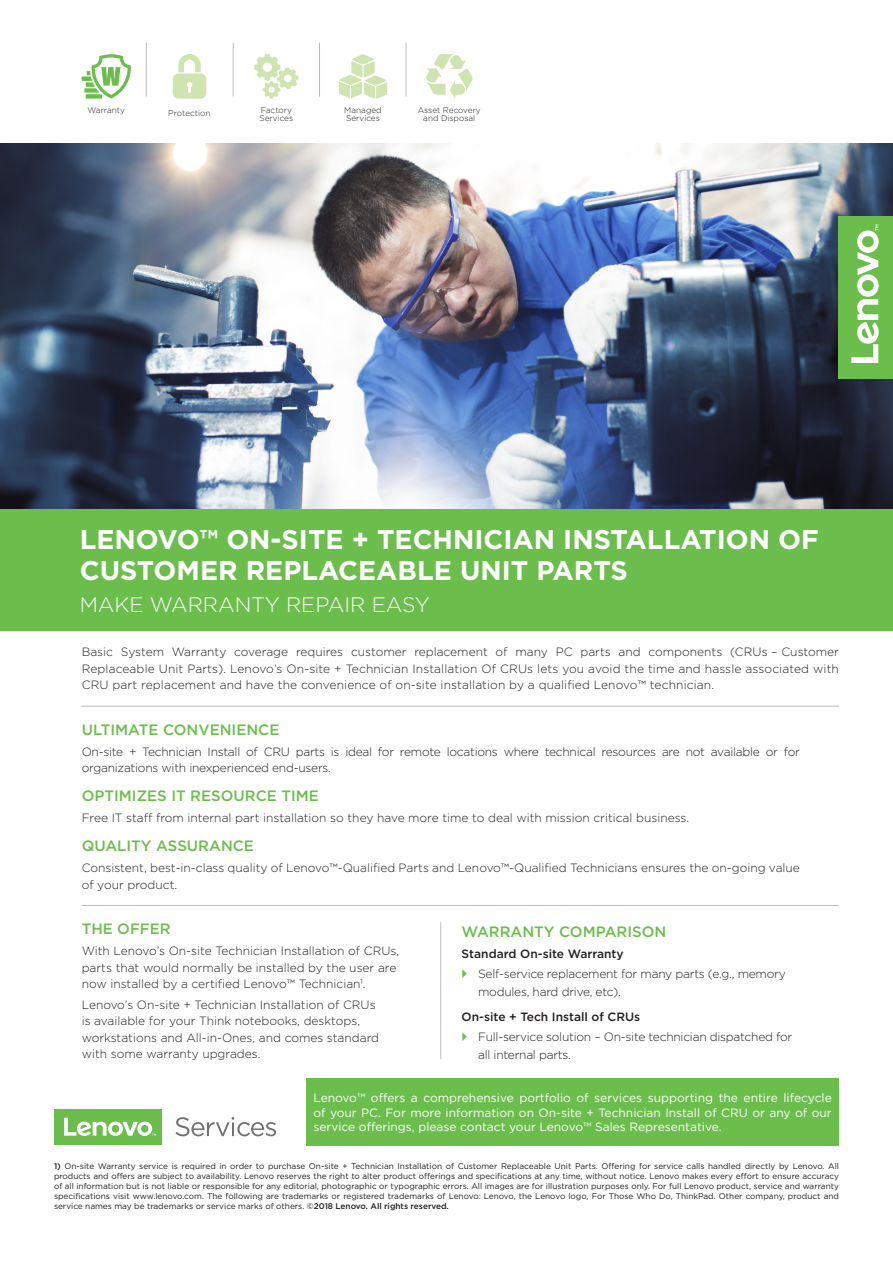
<style>
.page{position:relative;width:893px;height:1263px;background:#fff}
.page>*{position:absolute;margin:0;border:0;box-sizing:border-box;transform-origin:0 0}
.t1{font:700 27px/31.2px "Gotham";color:#fff}
.t2{font:300 21px "Gotham";color:#fff}
.t3{font:500 15px "Gotham";color:#6cbe4c}
.t4{font:300 12px/16.5px "Gotham";color:#231f20}
.t5{font:300 12px/18px "Gotham";letter-spacing:-.02em;color:#231f20}
.t6{font:12px/14.4px "Gotham";color:#fff;text-align:justify}
.t7{font:500 12px "Gotham";color:#231f20}
.t8{font:8.25px/9.9px "Gotham";color:#231f20;text-align:justify}
.t9{font:300 8.25px/8.2px "Gotham";color:#231f20}
.s1{font-weight:500}
</style>
<div class="page">
<img style="left:0;top:144px;width:893px;height:365px">
<svg style="left:339px;top:54px;width:48px;height:45px"></svg>
<svg style="left:254px;top:54px;width:45px;height:45px"></svg>
<svg style="left:173px;top:54px;width:33px;height:45px"></svg>
<svg style="left:426px;top:54px;width:47px;height:44px"></svg>
<svg style="left:82px;top:54px;width:49px;height:45px"></svg>
<hr style="left:82px;top:706px;width:757px;height:1px;background:#bcbdc0">
<hr style="left:82px;top:905px;width:757px;height:1px;background:#bcbdc0">
<hr style="left:146px;top:43px;width:1px;height:54px;background:#bcbdc0">
<hr style="left:233px;top:43px;width:1px;height:54px;background:#bcbdc0">
<hr style="left:319px;top:43px;width:1px;height:54px;background:#bcbdc0">
<hr style="left:406px;top:43px;width:1px;height:54px;background:#bcbdc0">
<div style="left:306px;top:1078px;width:533px;height:67px;background:#6cbe4c"></div>
<div style="left:54px;top:1109px;width:108px;height:36px;background:#6cbe4c"></div>
<svg style="left:64px;top:1118px;width:92px;height:18px"></svg>
<svg style="left:175px;top:1117px;width:101px;height:19px"></svg>
<div style="left:0;top:509px;width:893px;height:121px;background:#6cbe4c"></div>
<hr style="left:440px;top:922px;width:1px;height:137px;background:#bcbdc0">
<div style="left:839px;top:216px;width:54px;height:162px;background:#6cbe4c"></div>
<svg style="left:851px;top:225px;width:28px;height:138px"></svg>
<p class="t9" style="left:87px;top:106px;width:39px">Warranty</p>
<p class="t9" style="left:168px;top:108px;width:44px">Protection</p>
<p class="t9" style="left:259px;top:106px;width:35px">Factory<br>Services</p>
<p class="t9" style="left:344px;top:106px;width:39px">Managed<br>Services</p>
<p class="t9" style="left:418px;top:106px;width:65px">Asset Recovery</p>
<p class="t9" style="left:423px;top:114px;width:53px">and Disposal</p>
<p class="t1" style="left:80px;top:524px;width:741px">LENOVO™ ON-SITE + TECHNICIAN INSTALLATION OF<br>CUSTOMER REPLACEABLE UNIT PARTS</p>
<p class="t2" style="left:80px;top:591px;width:352px">MAKE WARRANTY REPAIR EASY</p>
<p class="t4" style="left:82px;top:644px;width:759px;text-align:justify">Basic System Warranty coverage requires customer replacement of many PC parts and components (CRUs – Customer Replaceable Unit Parts). Lenovo’s On-site + Technician Installation Of CRUs lets you avoid the time and hassle associated with CRU part replacement and have the convenience of on-site installation by a qualified Lenovo™ technician.</p>
<p class="t3" style="left:82px;top:720px;width:199px">ULTIMATE CONVENIENCE</p>
<p class="t5" style="left:82px;top:743px;width:720px;line-height:16.5px">On-site + Technician Install of CRU parts is ideal for remote locations where technical resources are not available or for organizations with inexperienced end-users.</p>
<p class="t3" style="left:82px;top:786px;width:239px">OPTIMIZES IT RESOURCE TIME</p>
<p class="t4" style="left:82px;top:809px;width:609px">Free IT staff from internal part installation so they have more time to deal with mission critical business.</p>
<p class="t3" style="left:82px;top:836px;width:174px">QUALITY ASSURANCE</p>
<p class="t4" style="left:82px;top:859px;width:720px">Consistent, best-in-class quality of Lenovo™-Qualified Parts and Lenovo™-Qualified Technicians ensures the on-going value of your product.</p>
<p class="t3" style="left:82px;top:919px;width:90px">THE OFFER</p>
<p class="t4" style="left:82px;top:942px;width:319px">With Lenovo’s On-site Technician Installation of CRUs, parts that would normally be installed by the user are now installed by a certified Lenovo™ Technician<sup>1</sup>.</p>
<p class="t4" style="left:82px;top:996px;width:299px">Lenovo’s On-site + Technician Installation of CRUs is available for your Think notebooks, desktops, workstations and All-in-Ones, and comes standard with some warranty upgrades.</p>
<p class="t3" style="left:462px;top:922px;width:206px">WARRANTY COMPARISON</p>
<p class="t7" style="left:462px;top:946px;width:163px">Standard On-site Warranty</p>
<p class="t5" style="left:478px;top:964px;width:309px">Self-service replacement for many parts (e.g., memory modules, hard drive, etc).</p>
<p class="t7" style="left:462px;top:1009px;width:180px">On-site + Tech Install of CRUs</p>
<p class="t5" style="left:478px;top:1028px;width:316px">Full-service solution – On-site technician dispatched for all internal parts.</p>
<p class="t6" style="left:313px;top:1090px;width:520px">Lenovo™ offers a comprehensive portfolio of services supporting the entire lifecycle of your PC. For more information on On-site + Technician Install of CRU or any of our service offerings, please contact your Lenovo™ Sales Representative.</p>
<p class="t8" style="left:54px;top:1161px;width:786px"><span class="s1">1)</span> On-site Warranty service is required in order to purchase On-site + Technician Installation of Customer Replaceable Unit Parts. Offering for service calls handled directly by Lenovo. All products and offers are subject to availability. Lenovo reserves the right to alter product offerings and specifications at any time, without notice. Lenovo makes every effort to ensure accuracy of all information but is not liable or responsible for any editorial, photographic or typographic errors. All images are for illustration purposes only. For full Lenovo product, service and warranty specifications visit www.lenovo.com. The following are trademarks or registered trademarks of Lenovo: Lenovo, the Lenovo logo, For Those Who Do, ThinkPad. Other company, product and service names may be trademarks or service marks of others. <span class="s1">©2018 Lenovo. All rights reserved.</span></p>
</div>
